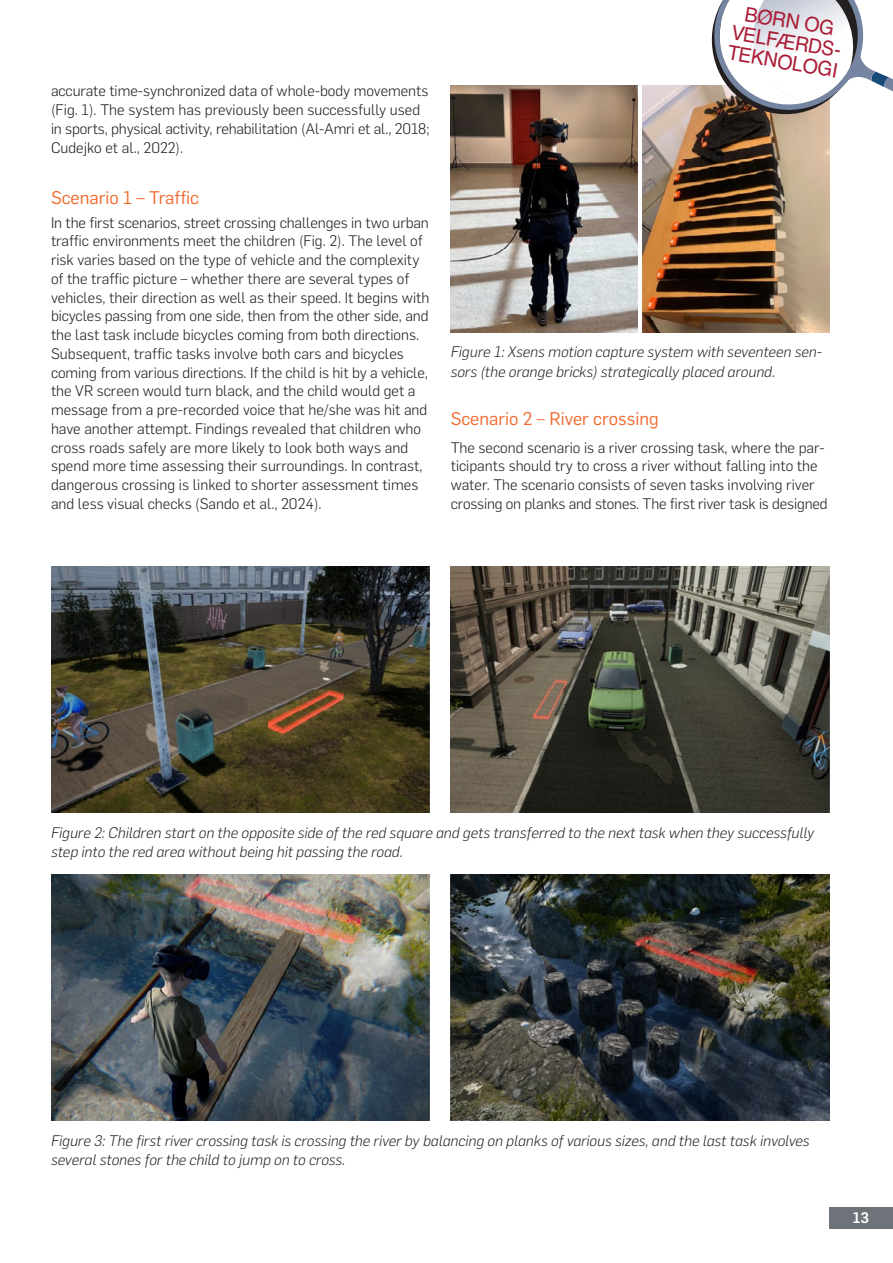
<style>
.page{position:relative;width:893px;height:1263px;background:#fff}
.page>*{position:absolute;margin:0;border:0;box-sizing:border-box;transform-origin:0 0}
.t1{font:500 20.1px/41.1px "Gotham";color:#aa1c35;text-align:center}
.t2{font:18px "Flama";color:#f2682c}
.t3{font:300 15px/18.8px "Flama";color:#231f20}
.t4{font:italic 300 15px/19.5px "Flama";color:#231f20}
.t5{font:500 15px "Flama";color:#fff}
</style>
<div class="page">
<div style="left:829px;top:1208px;width:64px;height:21px;background:#6d7379"></div>
<img style="left:451px;top:86px;width:187px;height:246px">
<img style="left:642px;top:86px;width:187px;height:246px">
<img style="left:451px;top:566px;width:378px;height:247px">
<img style="left:51px;top:566px;width:378px;height:247px">
<img style="left:451px;top:874px;width:378px;height:247px">
<img style="left:51px;top:874px;width:378px;height:247px">
<svg style="left:709px;top:0;width:184px;height:124px"></svg>
<p class="t3" style="left:51px;top:81px;width:380px">accurate time-synchronized data of whole-body movements (Fig. 1). The system has previously been successfully used in sports, physical activity, rehabilitation (Al-Amri et al., 2018; Cudejko et al., 2022).</p>
<p class="t2" style="left:51px;top:186px;width:149px">Scenario 1 – Traffic</p>
<p class="t3" style="left:51px;top:212px;width:380px">In the first scenarios, street crossing challenges in two urban traffic environments meet the children (Fig. 2). The level of risk varies based on the type of vehicle and the complexity of the traffic picture – whether there are several types of vehicles, their direction as well as their speed. It begins with bicycles passing from one side, then from the other side, and the last task include bicycles coming from both directions.<br>Subsequent, traffic tasks involve both cars and bicycles coming from various directions. If the child is hit by a vehicle, the VR screen would turn black, and the child would get a message from a pre-recorded voice that he/she was hit and have another attempt. Findings revealed that children who cross roads safely are more likely to look both ways and spend more time assessing their surroundings. In contrast, dangerous crossing is linked to shorter assessment times and less visual checks (Sando et al., 2024).</p>
<h1 class="t1" style="left:738px;top:-7px;width:113px;rotate:9deg">BØRN OG<br>TEKNOLOGI</h1>
<h1 class="t1" style="left:735px;top:13px;width:116px;rotate:9deg">VELFÆRDS-</h1>
<p class="t4" style="left:451px;top:341px;width:373px">Figure 1: Xsens motion capture system with seventeen sen&shy;sors (the orange bricks) strategically placed around.</p>
<p class="t2" style="left:451px;top:406px;width:209px">Scenario 2 – River crossing</p>
<p class="t3" style="left:451px;top:437px;width:378px">The second scenario is a river crossing task, where the par&shy;ticipants should try to cross a river without falling into the water. The scenario consists of seven tasks involving river crossing on planks and stones. The first river task is designed</p>
<p class="t4" style="left:51px;top:822px;width:765px">Figure 2: Children start on the opposite side of the red square and gets transferred to the next task when they successfully step into the red area without being hit passing the road.</p>
<p class="t4" style="left:51px;top:1130px;width:760px">Figure 3: The first river crossing task is crossing the river by balancing on planks of various sizes, and the last task involves several stones for the child to jump on to cross.</p>
<p class="t5" style="left:853px;top:1207px;width:18px">13</p>
</div>
